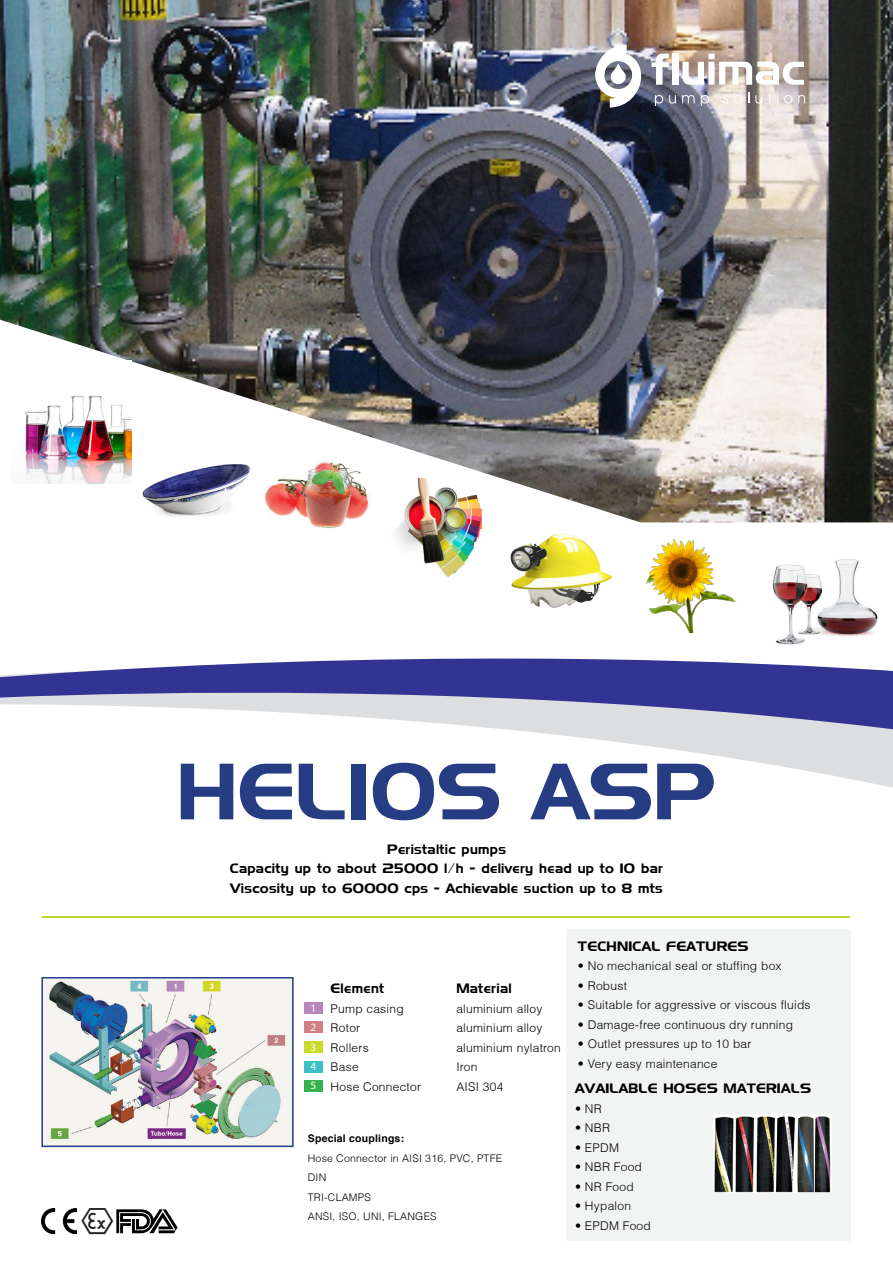
<style>
.page{position:relative;width:893px;height:1263px;background:#fff}
.page>*{position:absolute;margin:0;border:0;box-sizing:border-box;transform-origin:0 0}
.t1{font:79.5px "Denmark";color:#263c83}
.t2{font:36px "Mar Vo Sym";color:#231f20}
.t3{font:13.5px/19.5px "Denmark";letter-spacing:.02em;color:#000;text-align:center}
.t4{font:300 12px/19.5px "Helvetica";letter-spacing:.02em;color:#000}
.t5{font:11.25px/19.6px "Myriad Pro";color:#fff;text-align:justify}
.t6{font:300 10.5px/19.5px "Helvetica";letter-spacing:.02em;color:#000}
.s1{font-weight:700}
</style>
<div class="page">
<div style="left:566px;top:929px;width:284px;height:311px;background:#f2f3f3"></div>
<img style="left:0;top:0;width:893px;height:522px">
<svg style="left:770px;top:764px;width:123px;height:24px"></svg>
<svg style="left:0;top:658px;width:893px;height:106px"></svg>
<svg style="left:652px;top:54px;width:17px;height:31px"></svg>
<div style="left:672px;top:54px;width:6px;height:31px;background:#fff"></div>
<svg style="left:683px;top:54px;width:121px;height:31px"></svg>
<svg style="left:655px;top:95px;width:8px;height:11px"></svg>
<svg style="left:669px;top:95px;width:7px;height:9px"></svg>
<svg style="left:682px;top:95px;width:13px;height:8px"></svg>
<svg style="left:701px;top:95px;width:8px;height:11px"></svg>
<svg style="left:723px;top:95px;width:5px;height:9px"></svg>
<svg style="left:734px;top:95px;width:8px;height:9px"></svg>
<svg style="left:755px;top:95px;width:7px;height:9px"></svg>
<svg style="left:768px;top:93px;width:10px;height:10px"></svg>
<svg style="left:784px;top:95px;width:8px;height:9px"></svg>
<svg style="left:798px;top:95px;width:7px;height:8px"></svg>
<svg style="left:595px;top:45px;width:46px;height:63px"></svg>
<img style="left:42px;top:1209px;width:35px;height:25px">
<svg style="left:116px;top:1209px;width:62px;height:24px"></svg>
<img style="left:510px;top:534px;width:103px;height:74px">
<img style="left:257px;top:446px;width:132px;height:83px">
<img style="left:772px;top:559px;width:106px;height:86px">
<img style="left:646px;top:539px;width:91px;height:94px">
<img style="left:387px;top:478px;width:109px;height:100px">
<img style="left:120px;top:403px;width:137px;height:119px">
<img style="left:11px;top:361px;width:121px;height:122px">
<img style="left:44px;top:980px;width:247px;height:164px">
<div style="left:41px;top:977px;width:253px;height:170px;border:2px solid #253f8e"></div>
<div style="left:304px;top:1061px;width:18px;height:11px;background:#3cc0c6"></div>
<div style="left:304px;top:1002px;width:18px;height:11px;background:#b886bb"></div>
<div style="left:304px;top:1022px;width:18px;height:11px;background:#d17f84"></div>
<div style="left:304px;top:1041px;width:18px;height:11px;background:#cbda2a"></div>
<div style="left:304px;top:1080px;width:18px;height:11px;background:#35b34a"></div>
<hr style="left:43px;top:916px;width:807px;height:2px;background:#c1d72f">
<img style="left:713px;top:1114px;width:118px;height:79px">
<p class="t2" style="left:81px;top:1200px;width:34px">`</p>
<p class="t1" style="left:177px;top:743px;width:541px">HELIOS ASP</p>
<p class="t3" style="left:230px;top:839px;width:435px">Peristaltic pumps<br>Capacity up to about 25000 l/h - delivery head up to 10 bar<br>Viscosity up to 60000 cps - Achievable suction up to 8 mts</p>
<p class="t5" style="left:310px;top:998px;width:7px">1<br>2<br>3</p>
<p class="t5" style="left:310px;top:1076px;width:7px">5</p>
<p class="t5" style="left:310px;top:1056px;width:7px">4</p>
<p class="t3" style="left:331px;top:978px;width:55px">Element</p>
<p class="t4" style="left:331px;top:998px;width:92px">Pump casing<br>Rotor<br>Rollers<br>Base<br>Hose Connector</p>
<p class="t3" style="left:456px;top:978px;width:57px">Material</p>
<p class="t4" style="left:456px;top:998px;width:106px">aluminium alloy aluminium alloy aluminium nylatron<br>Iron<br>AISI 304</p>
<p class="t6" style="left:308px;top:1129px;width:196px"><span class="s1">Special couplings:<br></span>Hose Connector in AISI 316, PVC, PTFE<br>DIN<br>TRI-CLAMPS<br>ANSI, ISO, UNI, FLANGES</p>
<p class="t3" style="left:578px;top:936px;width:172px">TECHNICAL FEATURES</p>
<p class="t4" style="left:578px;top:956px;width:205px">• No mechanical seal or stuffing box</p>
<p class="t4" style="left:578px;top:976px;width:51px">• Robust</p>
<p class="t4" style="left:578px;top:995px;width:234px">• Suitable for aggressive or viscous fluids</p>
<p class="t4" style="left:578px;top:1015px;width:217px">• Damage-free continuous dry running</p>
<p class="t4" style="left:578px;top:1034px;width:175px">• Outlet pressures up to 10 bar</p>
<p class="t4" style="left:578px;top:1054px;width:141px">• Very easy maintenance</p>
<p class="t3" style="left:575px;top:1078px;width:237px">AVAILABLE HOSES MATERIALS</p>
<p class="t4" style="left:575px;top:1098px;width:28px">• NR</p>
<p class="t4" style="left:575px;top:1118px;width:36px">• NBR</p>
<p class="t4" style="left:575px;top:1137px;width:45px">• EPDM</p>
<p class="t4" style="left:575px;top:1157px;width:68px">• NBR Food</p>
<p class="t4" style="left:575px;top:1176px;width:60px">• NR Food</p>
<p class="t4" style="left:575px;top:1196px;width:57px">• Hypalon</p>
<p class="t4" style="left:575px;top:1215px;width:77px">• EPDM Food</p>
</div>
